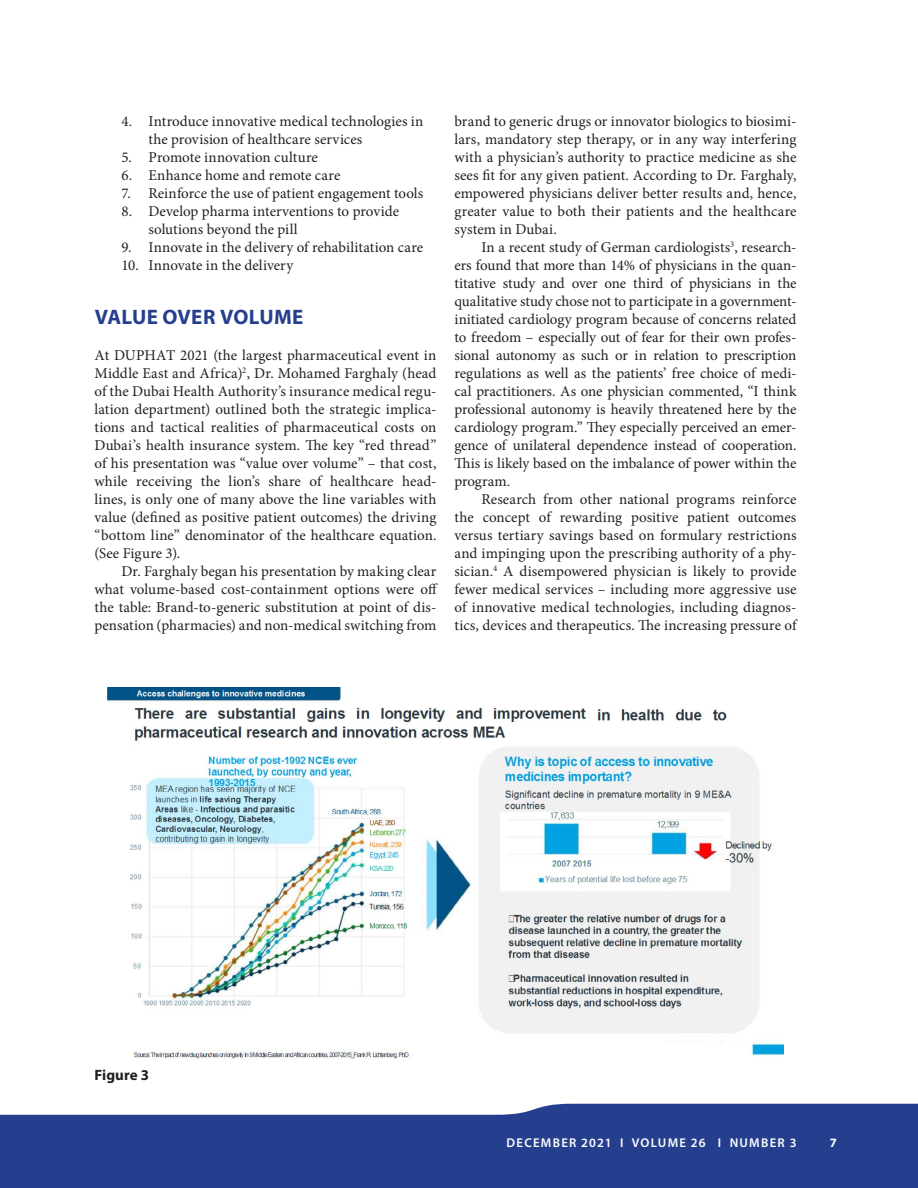
<style>
.page{position:relative;width:918px;height:1188px;background:#fff}
.page>*{position:absolute;margin:0;border:0;box-sizing:border-box;transform-origin:0 0}
.t1{font:700 21px "Myriad Pro";letter-spacing:.01em;color:#253f8e}
.t2{font:15px/18px "Minion Pro";color:#231f20;text-align:justify}
.t3{font:700 15px "Myriad Pro";color:#231f20}
.t4{font:600 12.75px "Myriad Pro";letter-spacing:.1em;color:#fff}
.t5{font:700 12.75px "Myriad Pro";color:#fff}
</style>
<div class="page">
<svg style="left:0;top:1104px;width:918px;height:84px;background:#354d96"></svg>
<img style="left:107px;top:687px;width:677px;height:372px">
<p class="t2" style="left:148px;top:112px;width:276px;text-indent:-27px">4. Introduce innovative medical technologies in the provision of healthcare services</p>
<p class="t2" style="left:122px;top:148px;width:198px">5. Promote innovation culture</p>
<p class="t2" style="left:122px;top:166px;width:220px">6. Enhance home and remote care</p>
<p class="t2" style="left:122px;top:184px;width:303px">7. Reinforce the use of patient engagement tools</p>
<p class="t2" style="left:148px;top:202px;width:252px;text-indent:-27px">8. Develop pharma interventions to provide solutions beyond the pill</p>
<p class="t2" style="left:122px;top:238px;width:303px">9. Innovate in the delivery of rehabilitation care</p>
<p class="t2" style="left:122px;top:256px;width:173px">10. Innovate in the delivery</p>
<h1 class="t1" style="left:95px;top:303px;width:210px">VALUE OVER VOLUME</h1>
<p class="t2" style="left:94px;top:346px;width:344px">At DUPHAT 2021 (the largest pharmaceutical event in Middle East and Africa)<sup>2</sup>, Dr. Mohamed Farghaly (head of the Dubai Health Authority’s insurance medical regu&shy;lation department) outlined both the strategic implica&shy;tions and tactical realities of pharmaceutical costs on Dubai’s health insurance system. The key “red thread” of his presentation was “value over volume” – that cost, while receiving the lion’s share of healthcare head&shy;lines, is only one of many above the line variables with value (defined as positive patient outcomes) the driving “bottom line” denominator of the healthcare equation. (See Figure 3).</p>
<p class="t2" style="left:94px;top:562px;width:345px;text-indent:27px">Dr. Farghaly began his presentation by making clear what volume-based cost-containment options were off the table: Brand-to-generic substitution at point of dis&shy;pensation (pharmacies) and non-medical switching from</p>
<p class="t2" style="left:454px;top:112px;width:344px">brand to generic drugs or innovator biologics to biosimi&shy;lars, mandatory step therapy, or in any way interfering with a physician’s authority to practice medicine as she sees fit for any given patient. According to Dr. Farghaly, empowered physicians deliver better results and, hence, greater value to both their patients and the healthcare system in Dubai.</p>
<p class="t2" style="left:454px;top:238px;width:344px;text-indent:27px">In a recent study of German cardiologists<sup>3</sup>, research&shy;ers found that more than 14% of physicians in the quan&shy;titative study and over one third of physicians in the qualitative study chose not to participate in a government&shy;initiated cardiology program because of concerns related to freedom – especially out of fear for their own profes&shy;sional autonomy as such or in relation to prescription regulations as well as the patients’ free choice of medi&shy;cal practitioners. As one physician commented, “I think professional autonomy is heavily threatened here by the cardiology program.” They especially perceived an emer&shy;gence of unilateral dependence instead of cooperation.<br>This is likely based on the imbalance of power within the program.</p>
<p class="t2" style="left:454px;top:490px;width:345px;text-indent:27px">Research from other national programs reinforce the concept of rewarding positive patient outcomes versus tertiary savings based on formulary restrictions and impinging upon the prescribing authority of a phy&shy;sician.<sup>4</sup> A disempowered physician is likely to provide fewer medical services – including more aggressive use of innovative medical technologies, including diagnos&shy;tics, devices and therapeutics. The increasing pressure of</p>
<p class="t3" style="left:94px;top:1065px;width:56px">FIGURE 3</p>
<p class="t4" style="left:507px;top:1135px;width:291px">DECEMBER 2021 I VOLUME 26 I NUMBER 3</p>
<p class="t5" style="left:830px;top:1134px;width:9px">7</p>
</div>
